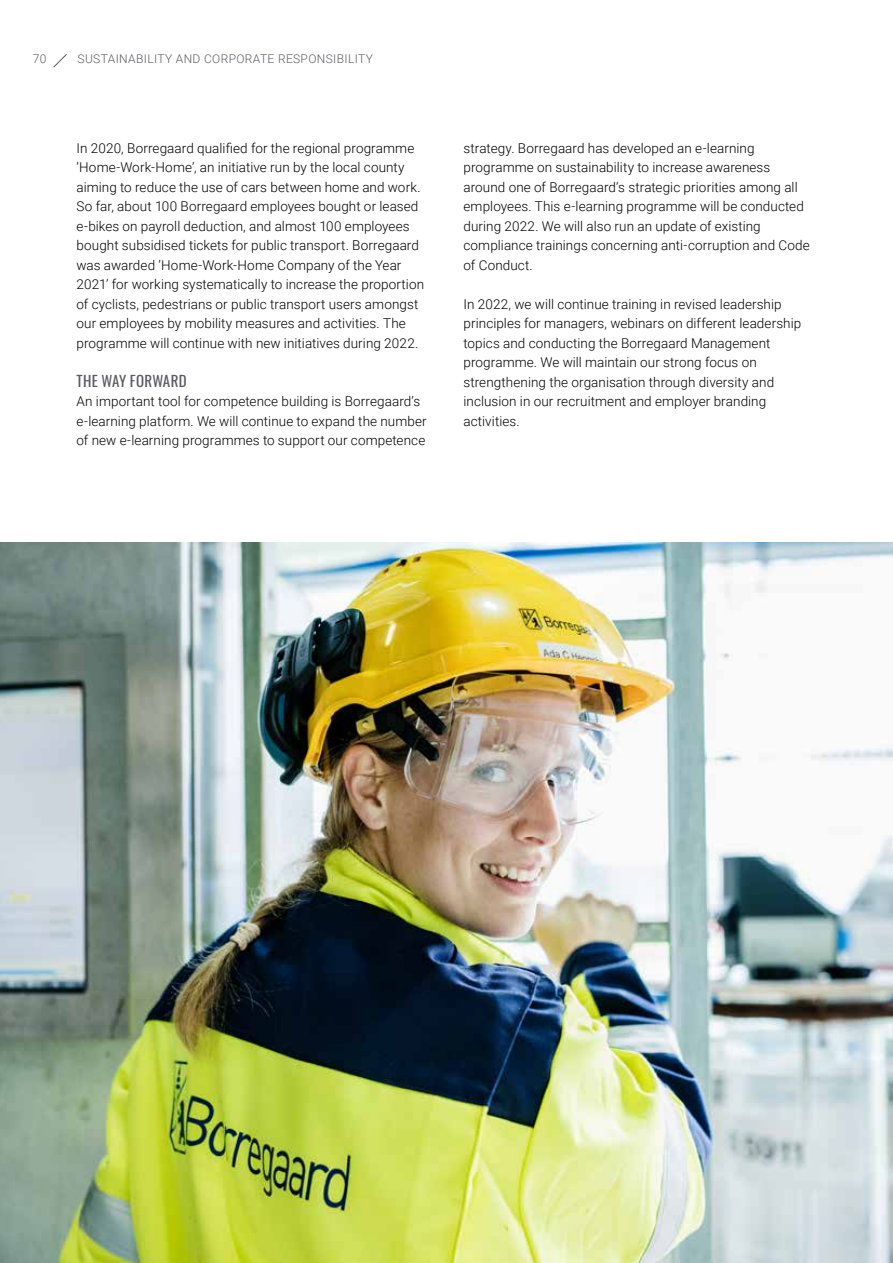
<style>
.page{position:relative;width:893px;height:1263px;background:#fff}
.page>*{position:absolute;margin:0;border:0;box-sizing:border-box;transform-origin:0 0}
.t1{font:15px "Oswald";letter-spacing:.01em;color:#5d5b63}
.t2{font:300 13.5px/19.5px "Roboto";letter-spacing:.005em;color:#000}
.t3{font:300 12px "Roboto";letter-spacing:.03em;color:#5d5b63}
</style>
<div class="page">
<svg style="left:53px;top:54px;width:14px;height:14px"></svg>
<img style="left:0;top:543px;width:893px;height:720px">
<p class="t3" style="left:33px;top:50px;width:15px">70</p>
<p class="t3" style="left:78px;top:50px;width:297px">SUSTAINABILITY AND CORPORATE RESPONSIBILITY</p>
<p class="t2" style="left:77px;top:138px;width:349px">In 2020, Borregaard qualified for the regional programme ’Home-Work-Home’, an initiative run by the local county aiming to reduce the use of cars between home and work.<br>So far, about 100 Borregaard employees bought or leased e-bikes on payroll deduction, and almost 100 employees bought subsidised tickets for public transport. Borregaard was awarded ’Home-Work-Home Company of the Year 2021’ for working systematically to increase the proportion of cyclists, pedestrians or public transport users amongst our employees by mobility measures and activities. The programme will continue with new initiatives during 2022.</p>
<p class="t1" style="left:77px;top:367px;width:112px">THE WAY FORWARD</p>
<p class="t2" style="left:77px;top:391px;width:352px">An important tool for competence building is Borregaard’s e-learning platform. We will continue to expand the number of new e-learning programmes to support our competence</p>
<p class="t2" style="left:463px;top:138px;width:348px">strategy. Borregaard has developed an e-learning programme on sustainability to increase awareness around one of Borregaard’s strategic priorities among all employees. This e-learning programme will be conducted during 2022. We will also run an update of existing compliance trainings concerning anti-corruption and Code of Conduct.</p>
<p class="t2" style="left:463px;top:294px;width:339px">In 2022, we will continue training in revised leadership principles for managers, webinars on different leadership topics and conducting the Borregaard Management programme. We will maintain our strong focus on strengthening the organisation through diversity and inclusion in our recruitment and employer branding activities.</p>
</div>
